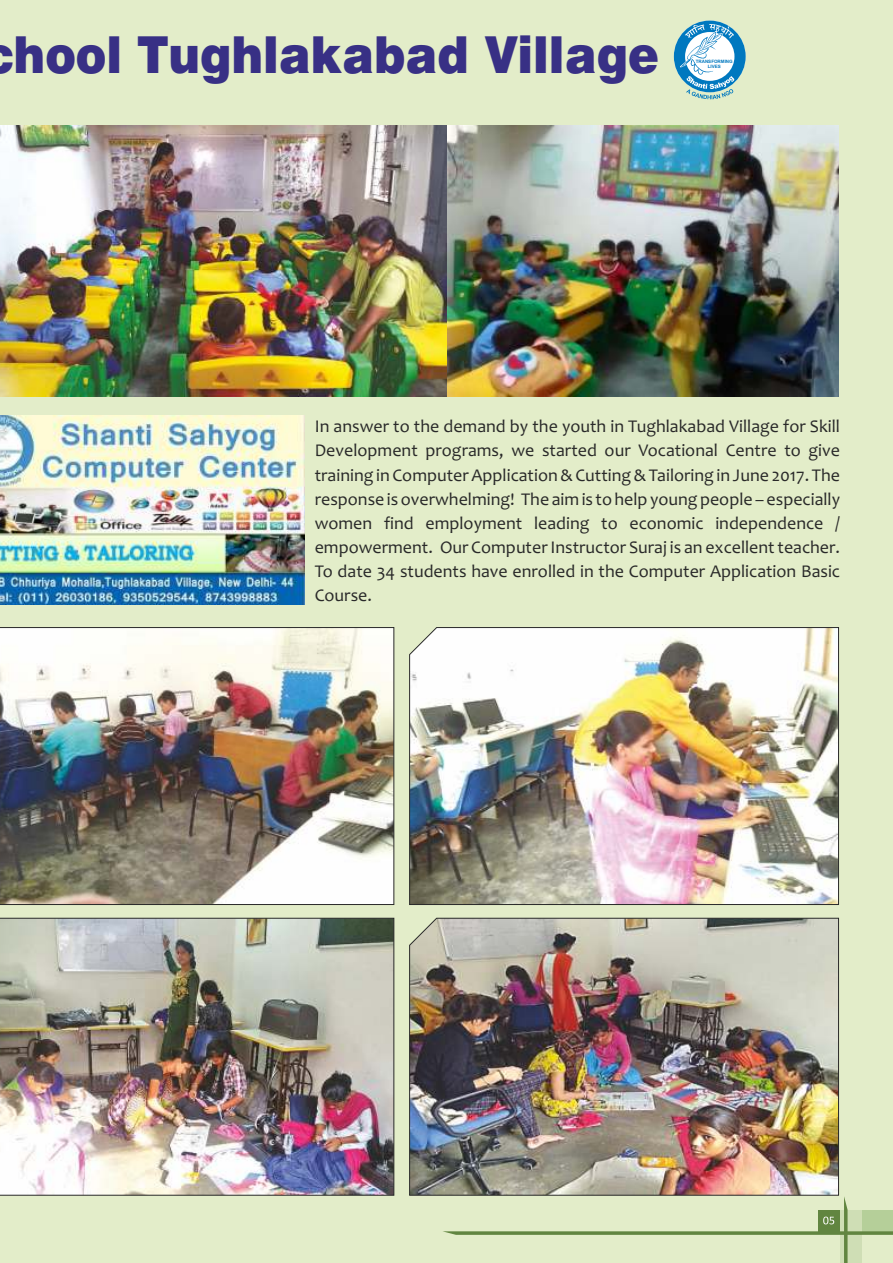
<style>
.page{position:relative;width:893px;height:1263px;background:#e3edc9}
.page>*{position:absolute;margin:0;border:0;box-sizing:border-box;transform-origin:0 0}
.t1{font:900 51px "Swiss 721 BT";color:#383085;scale:.91 1}
.t2{font:18px/24.2px "Candara";color:#292929;text-align:justify}
.t3{font:700 4.5px/5.1px "Arial";color:#0078bf;text-align:center}
</style>
<div class="page">
<svg style="left:443px;top:1196px;width:450px;height:67px"></svg>
<svg style="left:674px;top:21px;width:72px;height:78px"></svg>
<img style="left:0;top:126px;width:839px;height:271px">
<img style="left:0;top:415px;width:305px;height:190px">
<img style="left:0;top:627px;width:395px;height:278px">
<img style="left:409px;top:627px;width:430px;height:278px">
<img style="left:0;top:917px;width:395px;height:279px">
<img style="left:409px;top:917px;width:430px;height:279px">
<h1 class="t1" style="left:14px;top:35px;width:711px">hool Tughlakabad Village</h1>
<p class="t3" style="left:696px;top:59px;width:39px">TRANSFORMING<br>LIVES</p>
<p class="t2" style="left:315px;top:416px;width:527px">In answer to the demand by the youth in Tughlakabad Village for Skill Development programs, we started our Vocational Centre to give training in Computer Application &amp; Cutting &amp; Tailoring in June 2017. The response is overwhelming! The aim is to help young people – especially women find employment leading to economic independence / empowerment. Our Computer Instructor Suraj is an excellent teacher.<br>To date 34 students have enrolled in the Computer Application Basic Course.</p>
</div>
